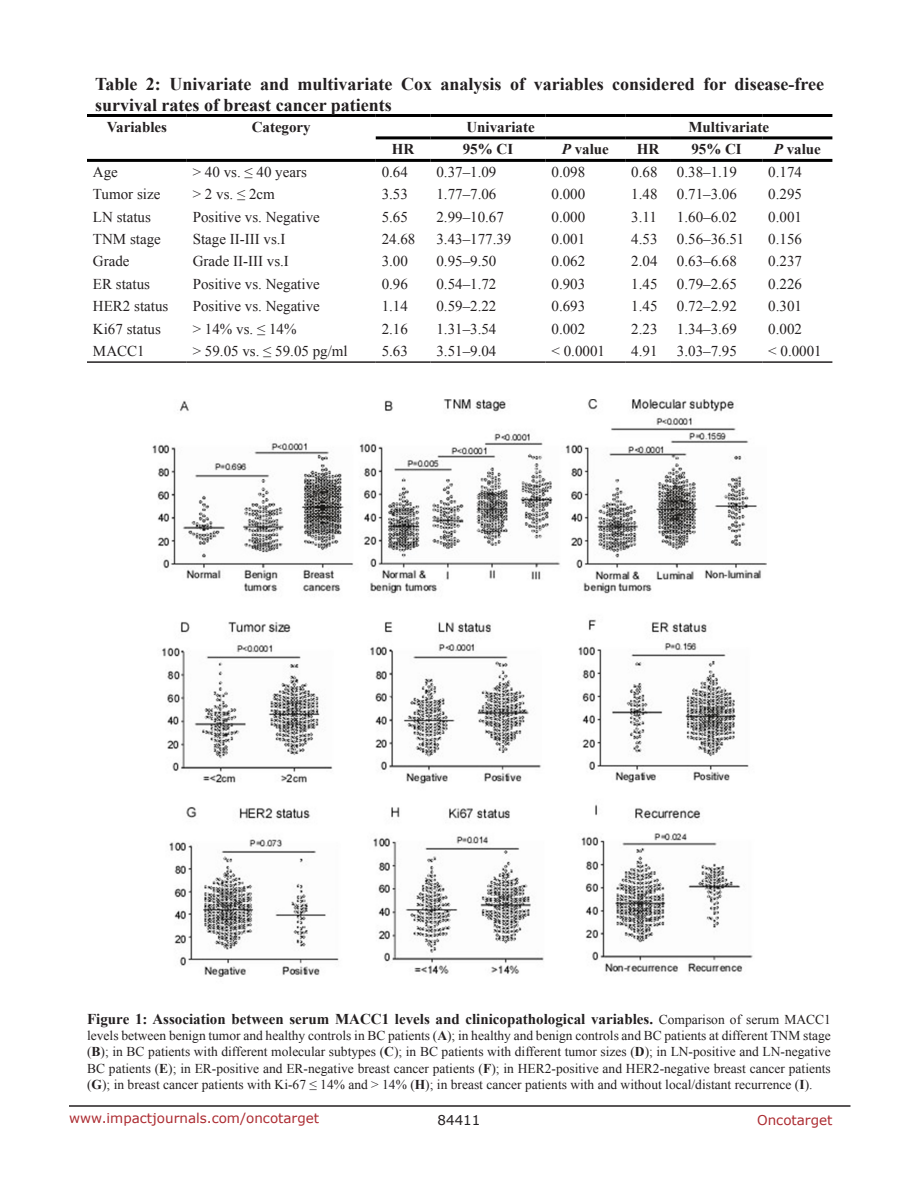
<style>
.page{position:relative;width:918px;height:1188px;background:#fff}
.page>*{position:absolute;margin:0;border:0;box-sizing:border-box;transform-origin:0 0}
.TableHeading{font:700 18px/21.6px "Times New Roman";color:#231f20}
.TableText{font:15px "Times New Roman";color:#231f20}
.FigureText{font:700 15px "Times New Roman";color:#231f20}
.TableText-2{font:700 15px "Times New Roman";color:#231f20}
.FigureText-2{font:13.5px/16.2px "Times New Roman";color:#231f20;text-align:justify}
.t1{font:13.5px "Verdana";color:#ac2b31}
.t2{font:13.5px "Verdana";color:#231f20}
.s1{font-style:italic}
.s2{font-weight:400;font-size:13.5px}
.s3{font-weight:700}
</style>
<div class="page">
<hr style="left:69px;top:1105px;width:781px;height:2px;background:#231f20">
<hr style="left:87px;top:361px;width:100px;height:2px;background:#231f20">
<hr style="left:187px;top:361px;width:189px;height:2px;background:#231f20">
<hr style="left:376px;top:361px;width:54px;height:2px;background:#231f20">
<hr style="left:430px;top:361px;width:116px;height:2px;background:#231f20">
<hr style="left:546px;top:361px;width:79px;height:2px;background:#231f20">
<hr style="left:625px;top:361px;width:46px;height:2px;background:#231f20">
<hr style="left:671px;top:361px;width:91px;height:2px;background:#231f20">
<hr style="left:762px;top:361px;width:70px;height:2px;background:#231f20">
<hr style="left:87px;top:114px;width:100px;height:3px;background:#000">
<hr style="left:187px;top:114px;width:189px;height:3px;background:#000">
<hr style="left:376px;top:114px;width:54px;height:3px;background:#000">
<hr style="left:430px;top:114px;width:116px;height:3px;background:#000">
<hr style="left:546px;top:114px;width:79px;height:3px;background:#000">
<hr style="left:625px;top:114px;width:46px;height:3px;background:#000">
<hr style="left:671px;top:114px;width:91px;height:3px;background:#000">
<hr style="left:762px;top:114px;width:70px;height:3px;background:#000">
<hr style="left:376px;top:136px;width:54px;height:3px;background:#000">
<hr style="left:430px;top:136px;width:116px;height:3px;background:#000">
<hr style="left:546px;top:136px;width:79px;height:3px;background:#000">
<hr style="left:625px;top:136px;width:46px;height:3px;background:#000">
<hr style="left:671px;top:136px;width:91px;height:3px;background:#000">
<hr style="left:762px;top:136px;width:70px;height:3px;background:#000">
<hr style="left:87px;top:159px;width:100px;height:3px;background:#000">
<hr style="left:187px;top:159px;width:189px;height:3px;background:#000">
<hr style="left:376px;top:159px;width:54px;height:3px;background:#000">
<hr style="left:430px;top:159px;width:116px;height:3px;background:#000">
<hr style="left:546px;top:159px;width:79px;height:3px;background:#000">
<hr style="left:625px;top:159px;width:46px;height:3px;background:#000">
<hr style="left:671px;top:159px;width:91px;height:3px;background:#000">
<hr style="left:762px;top:159px;width:70px;height:3px;background:#000">
<img style="left:152px;top:399px;width:615px;height:578px">
<p class="TableHeading" style="left:95px;top:73px;width:731px">Table 2: Univariate and multivariate Cox analysis of variables considered for disease-free survival rates of breast cancer patients</p>
<p class="TableText-2" style="left:107px;top:116px;width:62px">Variables</p>
<p class="TableText-2" style="left:252px;top:116px;width:61px">Category</p>
<p class="TableText-2" style="left:466px;top:116px;width:70px">Univariate</p>
<p class="TableText-2" style="left:688px;top:116px;width:82px">Multivariate</p>
<p class="TableText-2" style="left:392px;top:139px;width:24px">HR</p>
<p class="TableText-2" style="left:463px;top:139px;width:52px">95% CI</p>
<p class="TableText-2" style="left:562px;top:139px;width:49px"><span class="s1">P</span> value</p>
<p class="TableText-2" style="left:637px;top:139px;width:24px">HR</p>
<p class="TableText-2" style="left:691px;top:139px;width:52px">95% CI</p>
<p class="TableText-2" style="left:774px;top:139px;width:49px"><span class="s1">P</span> value</p>
<p class="TableText" style="left:93px;top:162px;width:26px">Age</p>
<p class="TableText" style="left:193px;top:162px;width:116px">&gt; 40 vs. ≤ 40 years</p>
<p class="TableText" style="left:382px;top:162px;width:28px">0.64</p>
<p class="TableText" style="left:436px;top:162px;width:61px">0.37–1.09</p>
<p class="TableText" style="left:552px;top:162px;width:35px">0.098</p>
<p class="TableText" style="left:631px;top:162px;width:28px">0.68</p>
<p class="TableText" style="left:677px;top:162px;width:61px">0.38–1.19</p>
<p class="TableText" style="left:768px;top:162px;width:35px">0.174</p>
<p class="TableText" style="left:93px;top:184px;width:69px">Tumor size</p>
<p class="TableText" style="left:193px;top:184px;width:84px">&gt; 2 vs. ≤ 2cm</p>
<p class="TableText" style="left:382px;top:184px;width:28px">3.53</p>
<p class="TableText" style="left:436px;top:184px;width:61px">1.77–7.06</p>
<p class="TableText" style="left:552px;top:184px;width:35px">0.000</p>
<p class="TableText" style="left:631px;top:184px;width:28px">1.48</p>
<p class="TableText" style="left:677px;top:184px;width:61px">0.71–3.06</p>
<p class="TableText" style="left:768px;top:184px;width:35px">0.295</p>
<p class="TableText" style="left:93px;top:206px;width:59px">LN status</p>
<p class="TableText" style="left:193px;top:206px;width:129px">Positive vs. Negative</p>
<p class="TableText" style="left:382px;top:206px;width:28px">5.65</p>
<p class="TableText" style="left:436px;top:206px;width:69px">2.99–10.67</p>
<p class="TableText" style="left:552px;top:206px;width:35px">0.000</p>
<p class="TableText" style="left:631px;top:206px;width:27px">3.11</p>
<p class="TableText" style="left:677px;top:206px;width:61px">1.60–6.02</p>
<p class="TableText" style="left:768px;top:206px;width:35px">0.001</p>
<p class="TableText" style="left:93px;top:229px;width:69px">TNM stage</p>
<p class="TableText" style="left:193px;top:229px;width:94px">Stage II-III vs.I</p>
<p class="TableText" style="left:382px;top:229px;width:35px">24.68</p>
<p class="TableText" style="left:436px;top:229px;width:76px">3.43–177.39</p>
<p class="TableText" style="left:552px;top:229px;width:35px">0.001</p>
<p class="TableText" style="left:631px;top:229px;width:28px">4.53</p>
<p class="TableText" style="left:677px;top:229px;width:69px">0.56–36.51</p>
<p class="TableText" style="left:768px;top:229px;width:35px">0.156</p>
<p class="TableText" style="left:93px;top:251px;width:38px">Grade</p>
<p class="TableText" style="left:193px;top:251px;width:98px">Grade II-III vs.I</p>
<p class="TableText" style="left:382px;top:251px;width:28px">3.00</p>
<p class="TableText" style="left:436px;top:251px;width:61px">0.95–9.50</p>
<p class="TableText" style="left:552px;top:251px;width:35px">0.062</p>
<p class="TableText" style="left:631px;top:251px;width:28px">2.04</p>
<p class="TableText" style="left:677px;top:251px;width:61px">0.63–6.68</p>
<p class="TableText" style="left:768px;top:251px;width:35px">0.237</p>
<p class="TableText" style="left:93px;top:274px;width:59px">ER status</p>
<p class="TableText" style="left:193px;top:274px;width:129px">Positive vs. Negative</p>
<p class="TableText" style="left:382px;top:274px;width:28px">0.96</p>
<p class="TableText" style="left:436px;top:274px;width:61px">0.54–1.72</p>
<p class="TableText" style="left:552px;top:274px;width:35px">0.903</p>
<p class="TableText" style="left:631px;top:274px;width:28px">1.45</p>
<p class="TableText" style="left:677px;top:274px;width:61px">0.79–2.65</p>
<p class="TableText" style="left:768px;top:274px;width:35px">0.226</p>
<p class="TableText" style="left:93px;top:296px;width:77px">HER2 status</p>
<p class="TableText" style="left:193px;top:296px;width:129px">Positive vs. Negative</p>
<p class="TableText" style="left:382px;top:296px;width:28px">1.14</p>
<p class="TableText" style="left:436px;top:296px;width:61px">0.59–2.22</p>
<p class="TableText" style="left:552px;top:296px;width:35px">0.693</p>
<p class="TableText" style="left:631px;top:296px;width:28px">1.45</p>
<p class="TableText" style="left:677px;top:296px;width:61px">0.72–2.92</p>
<p class="TableText" style="left:768px;top:296px;width:35px">0.301</p>
<p class="TableText" style="left:93px;top:318px;width:69px">Ki67 status</p>
<p class="TableText" style="left:193px;top:318px;width:105px">&gt; 14% vs. ≤ 14%</p>
<p class="TableText" style="left:382px;top:318px;width:28px">2.16</p>
<p class="TableText" style="left:436px;top:318px;width:61px">1.31–3.54</p>
<p class="TableText" style="left:552px;top:318px;width:35px">0.002</p>
<p class="TableText" style="left:631px;top:318px;width:28px">2.23</p>
<p class="TableText" style="left:677px;top:318px;width:61px">1.34–3.69</p>
<p class="TableText" style="left:768px;top:318px;width:35px">0.002</p>
<p class="TableText" style="left:93px;top:341px;width:53px">MACC1</p>
<p class="TableText" style="left:193px;top:341px;width:157px">&gt; 59.05 vs. ≤ 59.05 pg/ml</p>
<p class="TableText" style="left:382px;top:341px;width:28px">5.63</p>
<p class="TableText" style="left:436px;top:341px;width:61px">3.51–9.04</p>
<p class="TableText" style="left:552px;top:341px;width:55px">&lt; 0.0001</p>
<p class="TableText" style="left:631px;top:341px;width:28px">4.91</p>
<p class="TableText" style="left:677px;top:341px;width:61px">3.03–7.95</p>
<p class="TableText" style="left:768px;top:341px;width:55px">&lt; 0.0001</p>
<p class="FigureText" style="left:87px;top:1009px;width:745px">Figure 1: Association between serum MACC1 levels and clinicopathological variables. <span class="s2">Comparison of serum MACC1</span></p>
<p class="FigureText-2" style="left:87px;top:1027px;width:745px">levels between benign tumor and healthy controls in BC patients (<span class="s3">A</span>); in healthy and benign controls and BC patients at different TNM stage (<span class="s3">B</span>); in BC patients with different molecular subtypes (<span class="s3">C</span>); in BC patients with different tumor sizes (<span class="s3">D</span>); in LN-positive and LN-negative BC patients (<span class="s3">E</span>); in ER-positive and ER-negative breast cancer patients (<span class="s3">F</span>); in HER2-positive and HER2-negative breast cancer patients (<span class="s3">G</span>); in breast cancer patients with Ki-67 ≤ 14% and &gt; 14% (<span class="s3">H</span>); in breast cancer patients with and without local/distant recurrence (<span class="s3">I</span>).</p>
<p class="t1" style="left:69px;top:1109px;width:252px">www.impactjournals.com/oncotarget</p>
<p class="t2" style="left:438px;top:1111px;width:44px">84411</p>
<p class="t1" style="left:757px;top:1111px;width:77px">Oncotarget</p>
</div>
